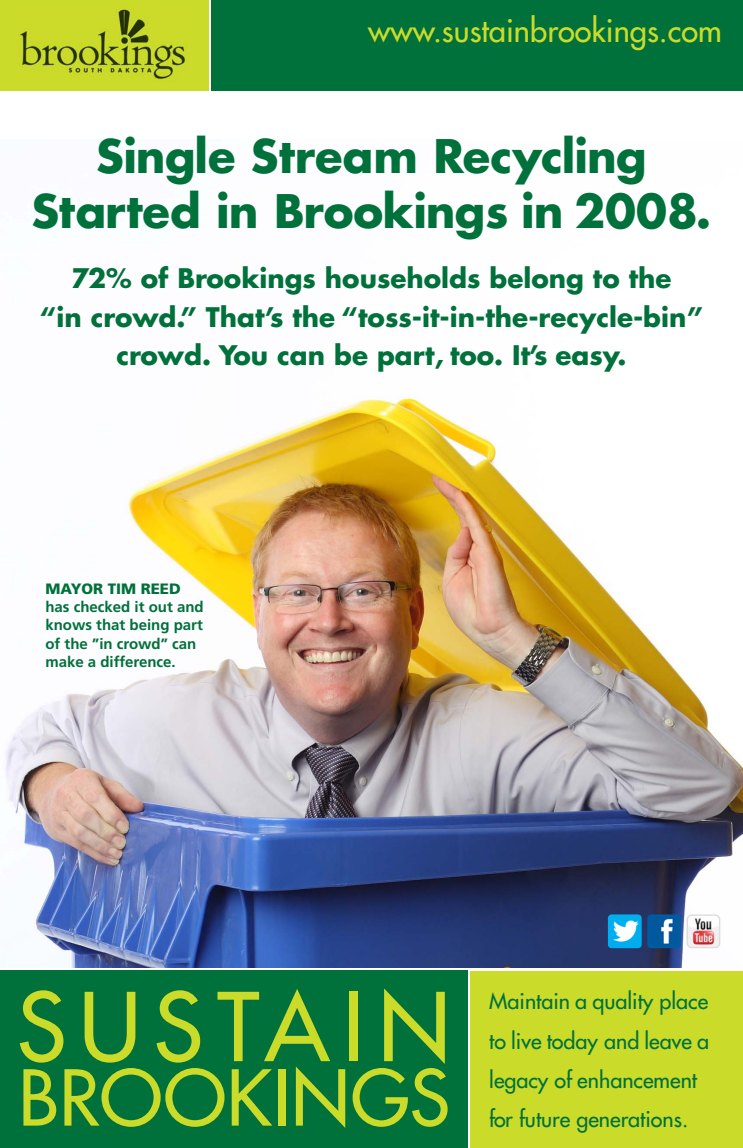
<style>
.page{position:relative;width:743px;height:1148px;background:#fff}
.page>*{position:absolute;margin:0;border:0;box-sizing:border-box;transform-origin:0 0}
.t1{font:92px "Futura";letter-spacing:.14em;color:#cadb2a}
.t2{font:74.88px "Futura";letter-spacing:.005em;color:#cadb2a}
.t3{font:700 45px/54.4px "Futura";letter-spacing:-.005em;color:#00713a;text-align:center}
.t4{font:31px "Futura";color:#cadb2a}
.t5{font:700 26.25px/38.5px "Futura";color:#00713a;text-align:center}
.t6{font:21.5px/39.4px "Futura";color:#00713a}
.t7{font:700 15px/18px "Frutiger";color:#00713a}
.t8{font:900 15px "Frutiger";color:#00713a}
</style>
<div class="page">
<div style="left:0;top:970px;width:467px;height:178px;background:#00713a"></div>
<div style="left:470px;top:970px;width:272px;height:177px;background:#cadb2a"></div>
<img style="left:5px;top:396px;width:737px;height:571px">
<div style="left:211px;top:0;width:531px;height:90px;background:#00713a"></div>
<div style="left:0;top:0;width:208px;height:90px;background:#cadb2a"></div>
<img style="left:13px;top:9px;width:174px;height:71px">
<img style="left:608px;top:914px;width:33px;height:34px;border-radius:4px">
<img style="left:647px;top:914px;width:34px;height:34px;border-radius:4px">
<svg style="left:686px;top:914px;width:34px;height:34px"></svg>
<p class="t4" style="left:368px;top:15px;width:355px">www.sustainbrookings.com</p>
<h3 class="t3" style="left:32px;top:133px;width:681px">Single Stream Recycling<br>Started in Brookings in 2008.</h3>
<p class="t5" style="left:40px;top:261px;width:664px">72% of Brookings households belong to the<br>“in crowd.” That’s the “toss-it-in-the-recycle-bin” crowd. You can be part, too. It’s easy.</p>
<p class="t8" style="left:45px;top:583px;width:137px">MAYOR TIM REED</p>
<p class="t7" style="left:45px;top:599px;width:160px">has checked it out and knows that being part of the ”in crowd” can make a difference.</p>
<h1 class="t1" style="left:17px;top:981px;width:435px">SUSTAIN</h1>
<h2 class="t2" style="left:19px;top:1060px;width:432px">BROOKINGS</h2>
<p class="t6" style="left:489px;top:983px;width:221px">Maintain a quality place to live today and leave a legacy of enhancement for future generations.</p>
</div>
